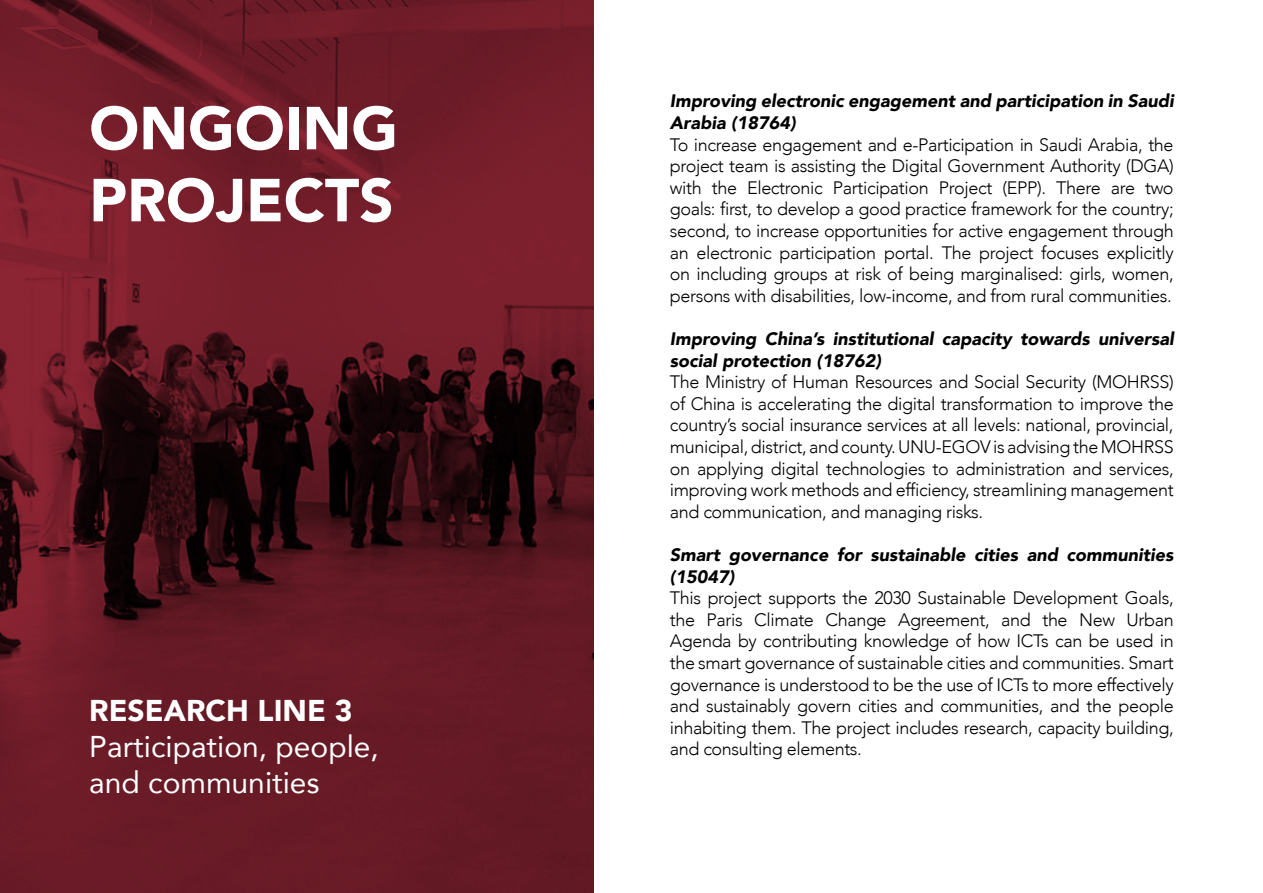
<style>
.page{position:relative;width:1263px;height:893px;background:#fff}
.page>*{position:absolute;margin:0;border:0;box-sizing:border-box;transform-origin:0 0}
.t1{font:900 60px/72px "Avenir";color:#fff}
.t2{font:30px/36px "Avenir";color:#fff}
.t3{font:900 30px "Avenir";color:#fff}
.t4{font:300 18px/21.6px "Avenir";letter-spacing:-.02em;color:#000;text-align:justify}
.t5{font:italic 900 18px/21.6px "Avenir";color:#000}
</style>
<div class="page">
<img style="left:0;top:0;width:593px;height:893px">
<h1 class="t1" style="left:89px;top:91px;width:310px">ONGOING<br>PROJECTS</h1>
<h2 class="t3" style="left:89px;top:685px;width:265px">RESEARCH LINE 3</h2>
<h2 class="t2" style="left:89px;top:728px;width:291px">Participation, people, and communities</h2>
<p class="t5" style="left:670px;top:90px;width:505px">Improving electronic engagement and participation in Saudi<br>Arabia (18764)</p>
<p class="t4" style="left:670px;top:134px;width:505px">To increase engagement and e-Participation in Saudi Arabia, the project team is assisting the Digital Government Authority (DGA) with the Electronic Participation Project (EPP). There are two goals: first, to develop a good practice framework for the country; second, to increase opportunities for active engagement through an electronic participation portal. The project focuses explicitly on including groups at risk of being marginalised: girls, women, persons with disabilities, low-income, and from rural communities.</p>
<p class="t5" style="left:670px;top:328px;width:505px">Improving China’s institutional capacity towards universal social protection (18762)</p>
<p class="t4" style="left:670px;top:371px;width:505px">The Ministry of Human Resources and Social Security (MOHRSS) of China is accelerating the digital transformation to improve the country’s social insurance services at all levels: national, provincial, municipal, district, and county. UNU-EGOV is advising the MOHRSS on applying digital technologies to administration and services, improving work methods and efficiency, streamlining management and communication, and managing risks.</p>
<p class="t5" style="left:670px;top:544px;width:505px">Smart governance for sustainable cities and communities (15047)</p>
<p class="t4" style="left:670px;top:587px;width:505px">This project supports the 2030 Sustainable Development Goals, the Paris Climate Change Agreement, and the New Urban Agenda by contributing knowledge of how ICTs can be used in the smart governance of sustainable cities and communities. Smart governance is understood to be the use of ICTs to more effectively and sustainably govern cities and communities, and the people inhabiting them. The project includes research, capacity building, and consulting elements.</p>
</div>
